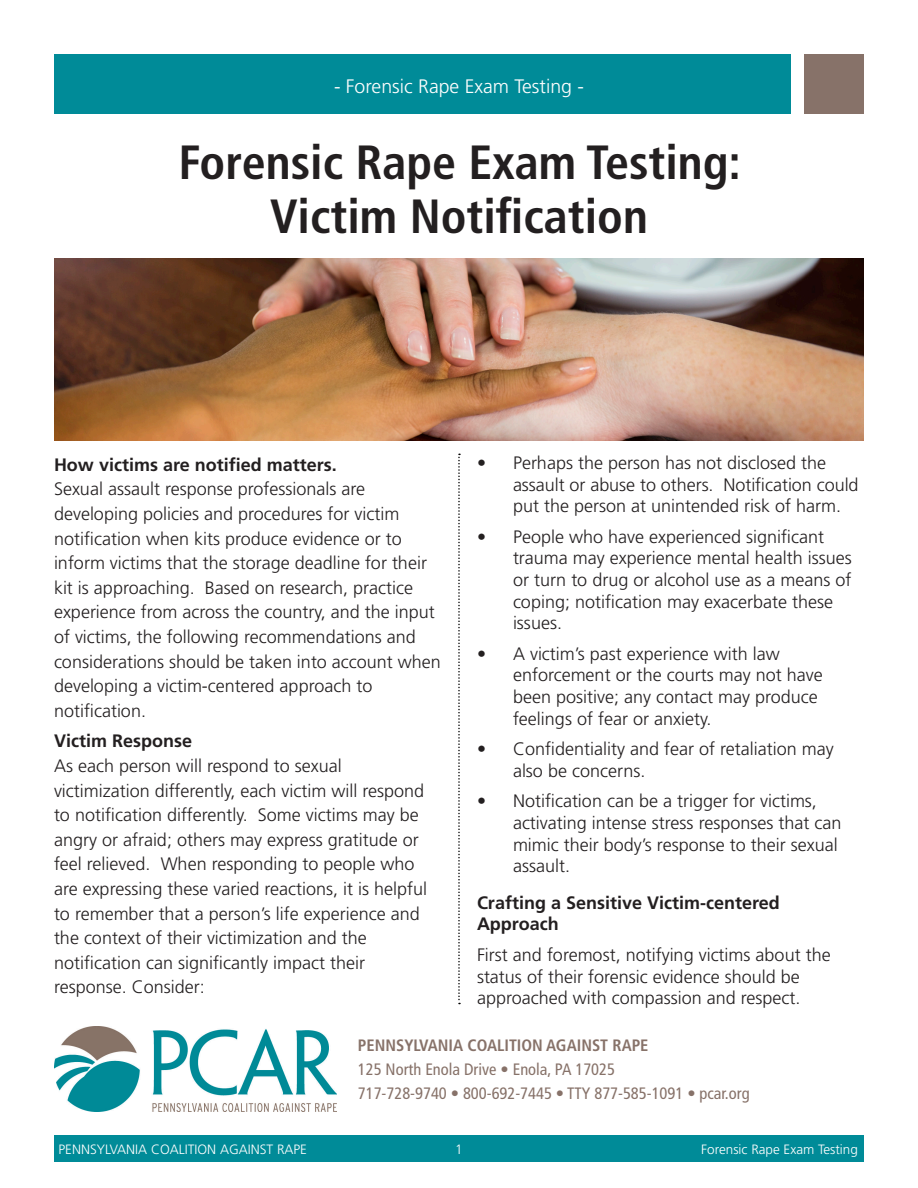
<style>
.page{position:relative;width:918px;height:1188px;background:#fff}
.page>*{position:absolute;margin:0;border:0;box-sizing:border-box;transform-origin:0 0}
.t1{font:700 condensed 48px "Frutiger LT Std";color:#231f20}
.t2{font:300 19.5px "Frutiger LT Std";color:#fff}
.t3{font:300 18px/24.6px "Frutiger LT Std";color:#231f20}
.t4{font:700 18px "Frutiger LT Std";color:#231f20}
.t5{font:condensed 16.5px "Frutiger LT Std";color:#877269}
.t6{font:700 condensed 16.5px "Frutiger LT Std";color:#877269}
.t7{font:300 13.5px "Frutiger LT Std";color:#fff}
</style>
<div class="page">
<div style="left:54px;top:54px;width:736px;height:59px;background:#008b98"></div>
<div style="left:54px;top:1136px;width:810px;height:26px;background:#008b98"></div>
<div style="left:805px;top:54px;width:59px;height:59px;background:#877269"></div>
<img style="left:54px;top:1026px;width:283px;height:86px">
<svg style="left:458px;top:454px;width:2px;height:550px"></svg>
<img style="left:54px;top:259px;width:810px;height:182px">
<p class="t2" style="left:334px;top:75px;width:251px">- Forensic Rape Exam Testing -</p>
<p class="t1" style="left:179px;top:133px;width:564px">Forensic Rape Exam Testing:</p>
<p class="t1" style="left:270px;top:188px;width:380px">Victim Notification</p>
<p class="t4" style="left:54px;top:454px;width:284px">How victims are notified matters.</p>
<p class="t3" style="left:54px;top:477px;width:313px">Sexual assault response professionals are</p>
<p class="t3" style="left:54px;top:502px;width:388px">developing policies and procedures for victim notification when kits produce evidence or to inform victims that the storage deadline for their kit is approaching. Based on research, practice experience from across the country, and the input of victims, the following recommendations and considerations should be taken into account when developing a victim-centered approach to</p>
<p class="t3" style="left:54px;top:698px;width:94px">notification.</p>
<p class="t4" style="left:54px;top:730px;width:140px">Victim Response</p>
<p class="t3" style="left:54px;top:754px;width:289px">As each person will respond to sexual</p>
<p class="t3" style="left:54px;top:778px;width:375px">victimization differently, each victim will respond to notification differently. Some victims may be angry or afraid; others may express gratitude or feel relieved. When responding to people who are expressing these varied reactions, it is helpful to remember that a person’s life experience and the context of their victimization and the</p>
<p class="t3" style="left:54px;top:950px;width:313px">notification can significantly impact their</p>
<p class="t3" style="left:54px;top:975px;width:152px">response. Consider:</p>
<p class="t3" style="left:513px;top:452px;width:347px;line-height:21.6px;text-indent:-36px">• Perhaps the person has not disclosed the assault or abuse to others. Notification could put the person at unintended risk of harm.</p>
<p class="t3" style="left:513px;top:526px;width:340px;line-height:21.6px;text-indent:-36px">• People who have experienced significant trauma may experience mental health issues or turn to drug or alcohol use as a means of coping; notification may exacerbate these issues.</p>
<p class="t3" style="left:477px;top:641px;width:304px">• A victim’s past experience with law</p>
<p class="t3" style="left:513px;top:665px;width:311px;line-height:21.6px">enforcement or the courts may not have been positive; any contact may produce feelings of fear or anxiety.</p>
<p class="t3" style="left:513px;top:738px;width:322px;line-height:21.6px;text-indent:-36px">• Confidentiality and fear of retaliation may also be concerns.</p>
<p class="t3" style="left:513px;top:791px;width:330px;line-height:21.6px;text-indent:-36px">• Notification can be a trigger for victims, activating intense stress responses that can mimic their body’s response to their sexual assault.</p>
<p class="t4" style="left:477px;top:892px;width:304px">Crafting a Sensitive Victim-centered</p>
<p class="t4" style="left:477px;top:913px;width:83px">Approach</p>
<p class="t3" style="left:477px;top:944px;width:355px;line-height:21.6px">First and foremost, notifying victims about the status of their forensic evidence should be</p>
<p class="t3" style="left:477px;top:986px;width:325px">approached with compassion and respect.</p>
<p class="t6" style="left:358px;top:1035px;width:292px">PENNSYLVANIA COALITION AGAINST RAPE</p>
<p class="t5" style="left:358px;top:1059px;width:259px">125 North Enola Drive • Enola, PA 17025</p>
<p class="t5" style="left:358px;top:1083px;width:393px">717-728-9740 • 800-692-7445 • TTY 877-585-1091 • pcar.org</p>
<p class="t7" style="left:58px;top:1142px;width:250px">PENNSYLVANIA COALITION AGAINST RAPE</p>
<p class="t7" style="left:455px;top:1142px;width:9px">1</p>
<p class="t7" style="left:701px;top:1142px;width:158px">Forensic Rape Exam Testing</p>
</div>
